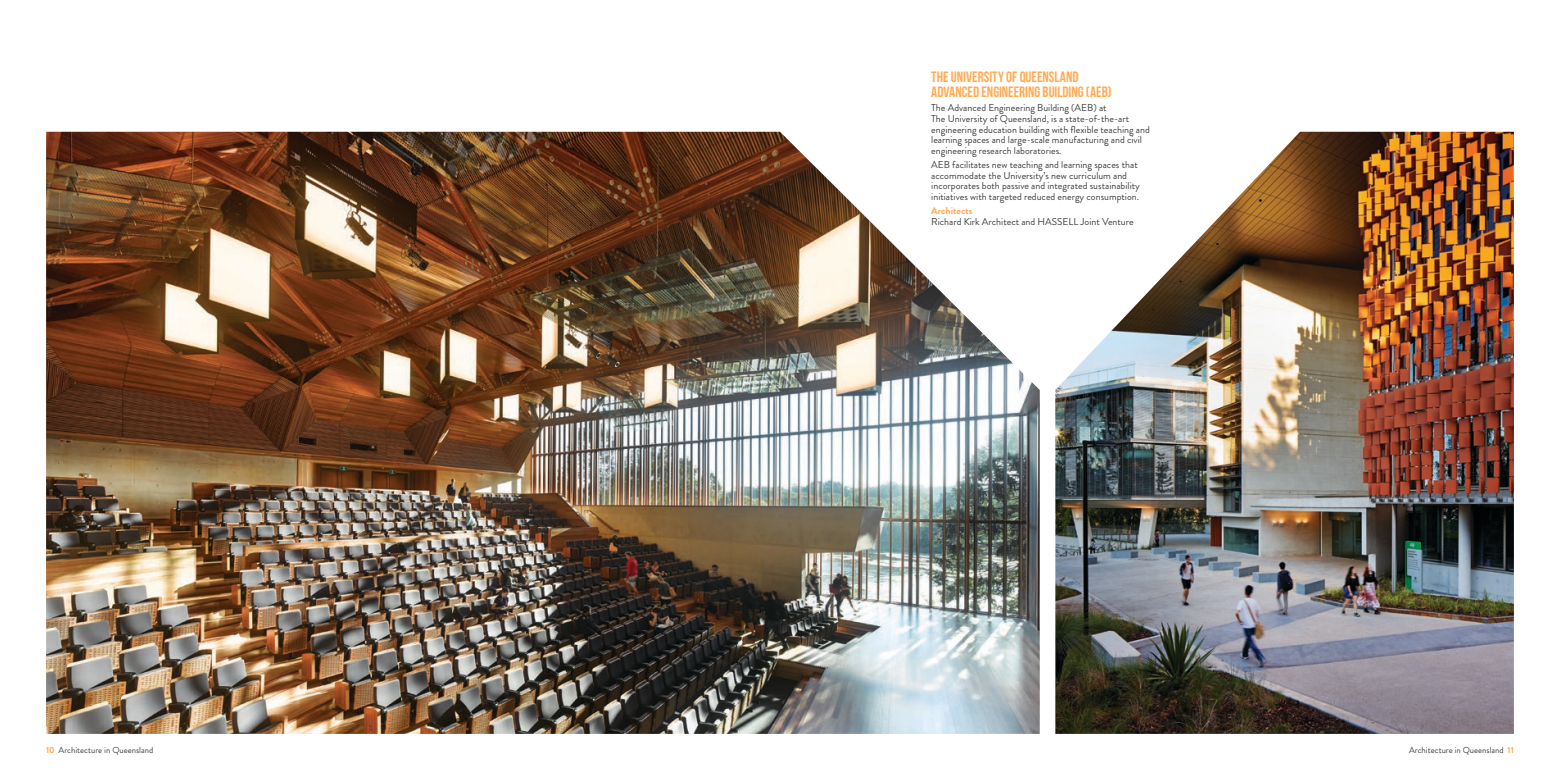
<style>
.page{position:relative;width:1560px;height:780px;background:#fff}
.page>*{position:absolute;margin:0;border:0;box-sizing:border-box;transform-origin:0 0}
.t1{font:15px/15px "Bebas Neue";color:#ffaa53}
.t2{font:10px/10.6px "Brandon Grotesque";color:#414142}
.t3{font:700 10px "Brandon Grotesque";color:#ffaa53}
.t4{font:8.75px "Brandon Grotesque";color:#414142}
.s1{font-weight:700;color:#ffaa53}
</style>
<div class="page">
<img style="left:1055px;top:132px;width:458px;height:601px">
<img style="left:46px;top:132px;width:993px;height:601px">
<h1 class="t1" style="left:931px;top:69px;width:182px">THE UNIVERSITY OF QUEENSLAND<br>ADVANCED ENGINEERING BUILDING (AEB)</h1>
<p class="t2" style="left:931px;top:103px;width:220px">The Advanced Engineering Building (AEB) at<br>The University of Queensland, is a state-of-the-art engineering education building with flexible teaching and learning spaces and large-scale manufacturing and civil engineering research laboratories.</p>
<p class="t2" style="left:931px;top:159px;width:210px">AEB facilitates new teaching and learning spaces that accommodate the University’s new curriculum and incorporates both passive and integrated sustainability initiatives with targeted reduced energy consumption.</p>
<p class="t3" style="left:931px;top:204px;width:43px">Architects</p>
<p class="t2" style="left:931px;top:216px;width:204px">Richard Kirk Architect and HASSELL Joint Venture</p>
<p class="t4" style="left:46px;top:743px;width:109px"><span class="s1">10</span> Architecture in Queensland</p>
<p class="t4" style="left:1408px;top:743px;width:106px">Architecture in Queensland <span class="s1">11</span></p>
</div>
